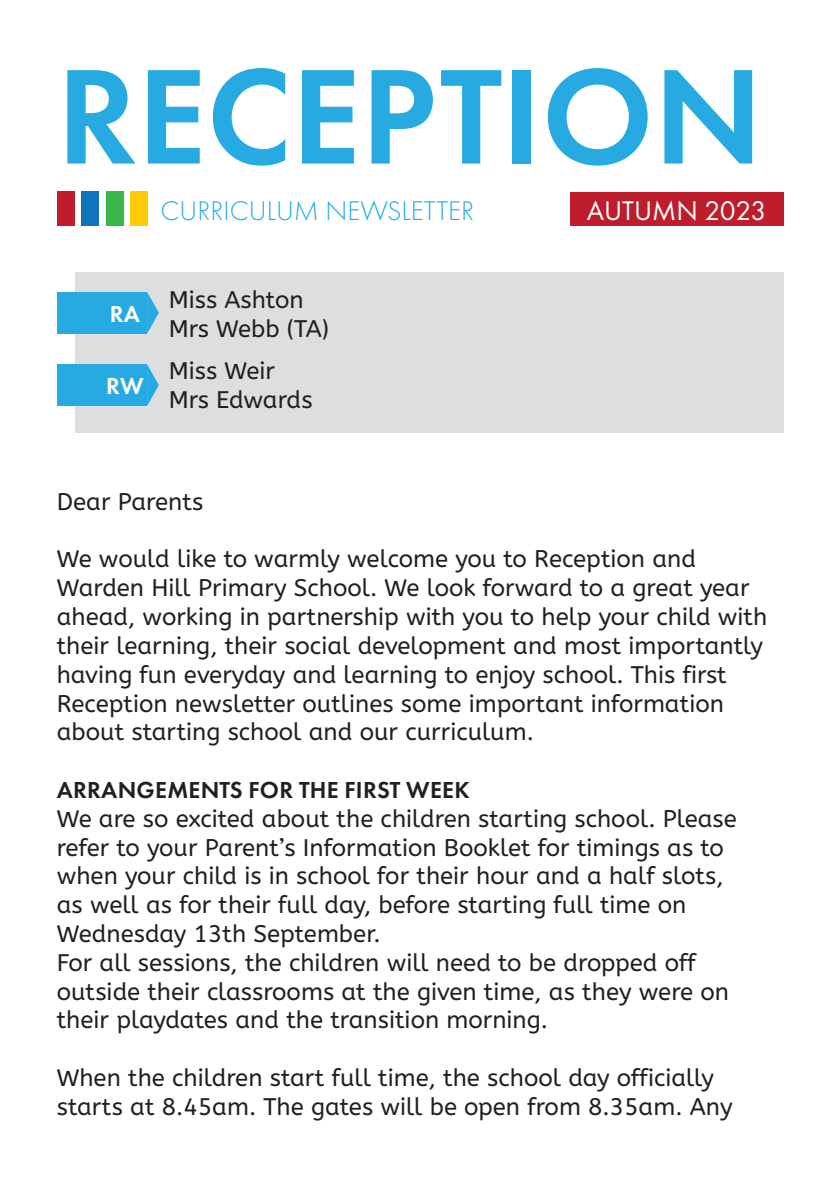
<style>
.page{position:relative;width:840px;height:1191px;background:#fff}
.page>*{position:absolute;margin:0;border:0;box-sizing:border-box;transform-origin:0 0}
.t1{font:600 140px "Futura PT";color:#26aae1}
.t2{font:300 28px "Futura PT";color:#26aae1}
.t3{font:28px "Futura PT";color:#fff}
.t4{font:24px/28.8px "A Bee Zee";color:#231f20}
.t5{font:600 24px "Futura PT";letter-spacing:.01em;color:#231f20}
.t6{font:600 24px "Futura PT";color:#fff}
</style>
<div class="page">
<div style="left:569px;top:192px;width:213px;height:34px;background:#be1d2c"></div>
<div style="left:57px;top:192px;width:18px;height:34px;background:#be1d2c"></div>
<div style="left:81px;top:192px;width:18px;height:34px;background:#1074bc"></div>
<div style="left:106px;top:192px;width:17px;height:34px;background:#3ab54a"></div>
<div style="left:130px;top:192px;width:17px;height:34px;background:#feca0a"></div>
<div style="left:75px;top:272px;width:707px;height:160px;background:#dddee0"></div>
<div style="left:103px;top:292px;width:44px;height:41px;background:#26aae1"></div>
<div style="left:57px;top:292px;width:46px;height:41px;background:#26aae1"></div>
<svg style="left:147px;top:292px;width:12px;height:41px"></svg>
<div style="left:103px;top:364px;width:44px;height:42px;background:#26aae1"></div>
<div style="left:57px;top:364px;width:46px;height:42px;background:#26aae1"></div>
<svg style="left:147px;top:364px;width:12px;height:42px"></svg>
<h1 class="t1" style="left:57px;top:33px;width:707px">RECEPTION</h1>
<p class="t3" style="left:586px;top:193px;width:181px">AUTUMN 2023</p>
<p class="t2" style="left:160px;top:194px;width:315px">CURRICULUM NEWSLETTER</p>
<p class="t6" style="left:110px;top:299px;width:31px">RA</p>
<p class="t6" style="left:106px;top:372px;width:39px">RW</p>
<p class="t4" style="left:169px;top:287px;width:162px">Miss Ashton<br>Mrs Webb (TA)</p>
<p class="t4" style="left:169px;top:358px;width:145px">Miss Weir<br>Mrs Edwards</p>
<p class="t4" style="left:57px;top:489px;width:148px">Dear Parents</p>
<p class="t4" style="left:57px;top:546px;width:711px">We would like to warmly welcome you to Reception and Warden Hill Primary School. We look forward to a great year ahead, working in partnership with you to help your child with their learning, their social development and most importantly having fun everyday and learning to enjoy school. This first Reception newsletter outlines some important information about starting school and our curriculum.</p>
<p class="t5" style="left:57px;top:775px;width:414px">ARRANGEMENTS FOR THE FIRST WEEK</p>
<p class="t4" style="left:57px;top:805px;width:681px">We are so excited about the children starting school. Please refer to your Parent’s Information Booklet for timings as to when your child is in school for their hour and a half slots, as well as for their full day, before starting full time on Wednesday 13th September.<br>For all sessions, the children will need to be dropped off outside their classrooms at the given time, as they were on their playdates and the transition morning.</p>
<p class="t4" style="left:57px;top:1065px;width:677px">When the children start full time, the school day officially starts at 8.45am. The gates will be open from 8.35am. Any</p>
</div>
